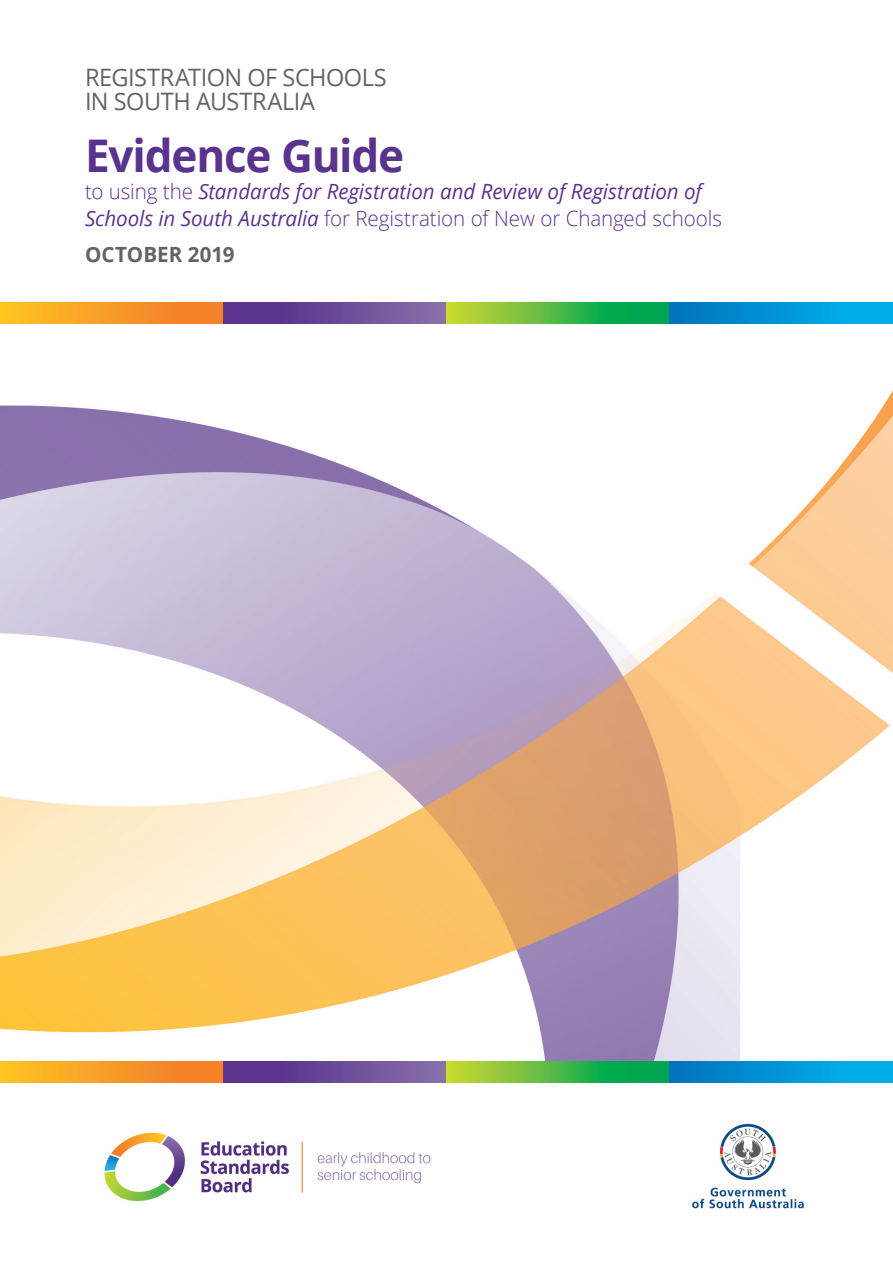
<style>
.page{position:relative;width:893px;height:1263px;background:#fff}
.page>*{position:absolute;margin:0;border:0;box-sizing:border-box;transform-origin:0 0}
.t1{font:700 45px "Open Sans";letter-spacing:-.03em;color:#5a338e}
.t2{font:24px/24px "Open Sans";letter-spacing:-.02em;color:#636366}
.t3{font:italic 21px/27px "Open Sans";letter-spacing:-.005em;color:#5a338e}
.t4{font:700 21px "Open Sans";color:#636366}
.s1{font-weight:300;font-style:normal}
</style>
<div class="page">
<div style="left:0;top:302px;width:223px;height:21px;background:linear-gradient(to right,#fec323,#f3762b)"></div>
<div style="left:223px;top:302px;width:223px;height:21px;background:linear-gradient(to right,#522889,#866da9)"></div>
<svg style="left:446px;top:302px;width:224px;height:21px;background:#50b944"></svg>
<div style="left:670px;top:302px;width:223px;height:21px;background:linear-gradient(to right,#0074bd,#00b6ef)"></div>
<div style="left:0;top:1062px;width:223px;height:21px;background:linear-gradient(to right,#fec323,#f3762b)"></div>
<div style="left:223px;top:1062px;width:223px;height:21px;background:linear-gradient(to right,#522889,#866da9)"></div>
<svg style="left:446px;top:1062px;width:224px;height:21px;background:#50b944"></svg>
<div style="left:670px;top:1062px;width:223px;height:21px;background:linear-gradient(to right,#0074bd,#00b6ef)"></div>
<img style="left:104px;top:1132px;width:327px;height:69px">
<img style="left:692px;top:1123px;width:112px;height:86px">
<img style="left:0;top:390px;width:893px;height:670px">
<p class="t2" style="left:85px;top:65px;width:303px">REGISTRATION OF SCHOOLS<br>IN SOUTH AUSTRALIA</p>
<h1 class="t1" style="left:85px;top:124px;width:321px">Evidence Guide</h1>
<p class="t3" style="left:85px;top:178px;width:638px"><span class="s1">to using the</span> Standards for Registration and Review of Registration of<br>Schools in South Australia <span class="s1">for Registration of New or Changed schools</span></p>
<p class="t4" style="left:85px;top:239px;width:151px">OCTOBER 2019</p>
</div>
